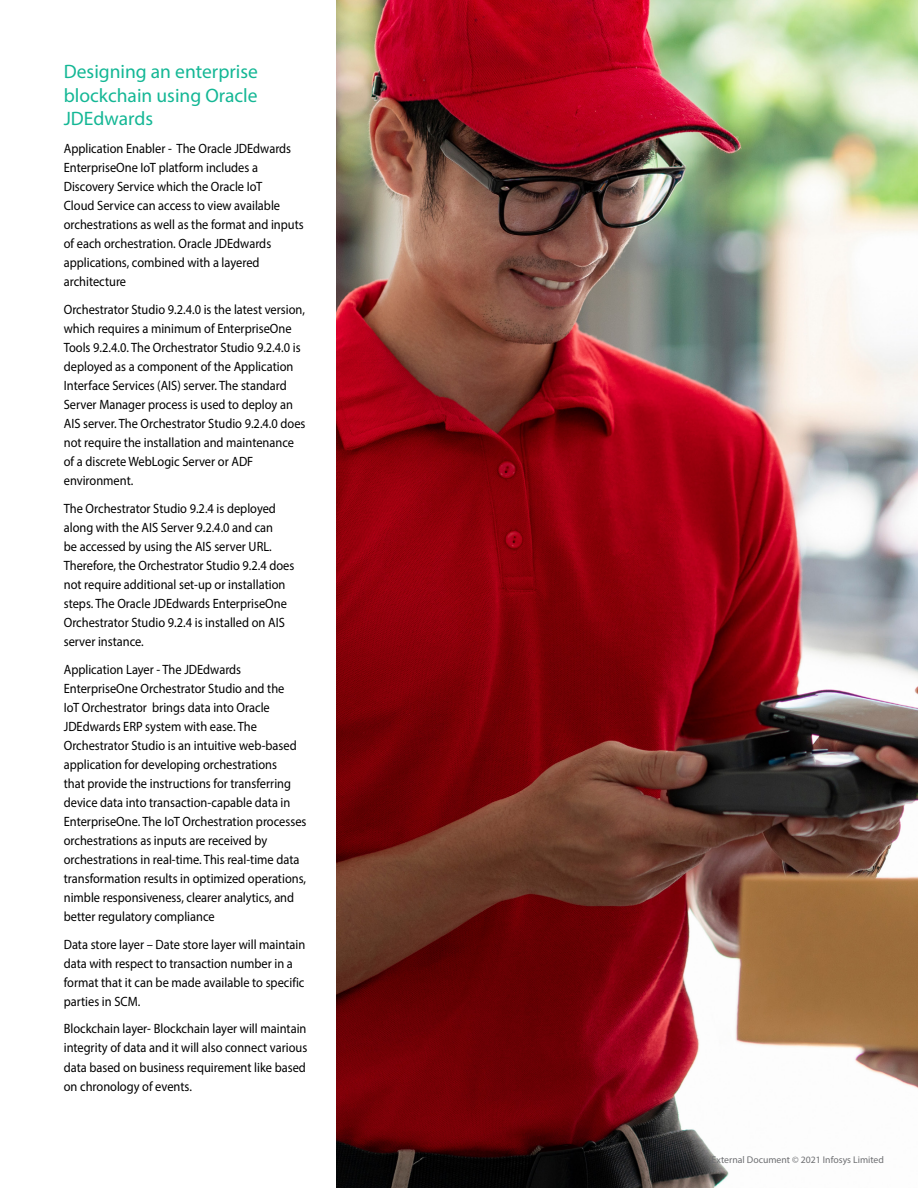
<style>
.page{position:relative;width:918px;height:1188px;background:#fff}
.page>*{position:absolute;margin:0;border:0;box-sizing:border-box;transform-origin:0 0}
.t1{font:19.5px/23.4px "Myriad Pro";color:#14b795;text-align:justify}
.t2{font:13.5px/19px "Myriad Pro";color:#000;scale:.92 1}
.t3{font:9.75px "Myriad Pro";color:#6d6e71}
</style>
<div class="page">
<img style="left:336px;top:0;width:582px;height:1188px">
<h1 class="t1" style="left:64px;top:60px;width:196px">Designing an enterprise blockchain using Oracle JDEdwards</h1>
<p class="t2" style="left:64px;top:138px;width:262px">Application Enabler - The Oracle JDEdwards EnterpriseOne IoT platform includes a Discovery Service which the Oracle IoT<br>Cloud Service can access to view available orchestrations as well as the format and inputs of each orchestration. Oracle JDEdwards applications, combined with a layered architecture</p>
<p class="t2" style="left:64px;top:299px;width:264px">Orchestrator Studio 9.2.4.0 is the latest version, which requires a minimum of EnterpriseOne Tools 9.2.4.0. The Orchestrator Studio 9.2.4.0 is deployed as a component of the Application Interface Services (AIS) server. The standard Server Manager process is used to deploy an AIS server. The Orchestrator Studio 9.2.4.0 does not require the installation and maintenance of a discrete WebLogic Server or ADF environment.</p>
<p class="t2" style="left:64px;top:498px;width:252px">The Orchestrator Studio 9.2.4 is deployed along with the AIS Server 9.2.4.0 and can<br>be accessed by using the AIS server URL.<br>Therefore, the Orchestrator Studio 9.2.4 does not require additional set-up or installation steps. The Oracle JDEdwards EnterpriseOne Orchestrator Studio 9.2.4 is installed on AIS server instance.</p>
<p class="t2" style="left:64px;top:659px;width:265px">Application Layer - The JDEdwards EnterpriseOne Orchestrator Studio and the<br>IoT Orchestrator brings data into Oracle JDEdwards ERP system with ease. The Orchestrator Studio is an intuitive web-based application for developing orchestrations<br>that provide the instructions for transferring device data into transaction-capable data in EnterpriseOne. The IoT Orchestration processes orchestrations as inputs are received by orchestrations in real-time. This real-time data transformation results in optimized operations, nimble responsiveness, clearer analytics, and better regulatory compliance</p>
<p class="t2" style="left:64px;top:934px;width:264px">Data store layer – Date store layer will maintain data with respect to transaction number in a format that it can be made available to specific parties in SCM.</p>
<p class="t2" style="left:64px;top:1019px;width:266px;text-align:justify">Blockchain layer- Blockchain layer will maintain integrity of data and it will also connect various data based on business requirement like based on chronology of events.</p>
<p class="t3" style="left:712px;top:1154px;width:174px">External Document © 2021 Infosys Limited</p>
</div>
